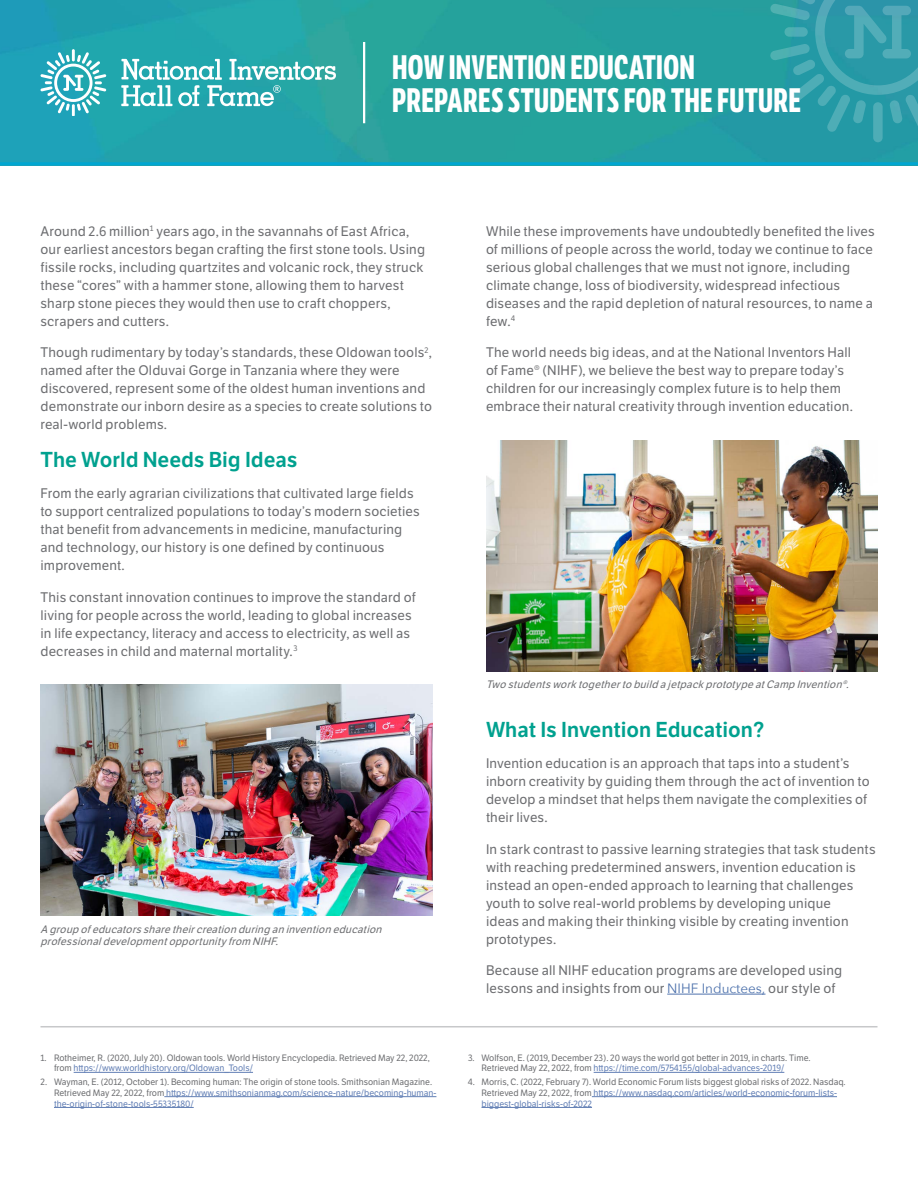
<style>
.page{position:relative;width:918px;height:1188px;background:#fff}
.page>*{position:absolute;margin:0;border:0;box-sizing:border-box;transform-origin:0 0}
.t1{font:700 33px/33px "LFT Etica Compressed";letter-spacing:.005em;color:#fff}
.t2{font:21px "LFT Etica SB";color:#00a18f}
.t3{font:13.5px/18px "LFT Etica";letter-spacing:.015em;color:#6d6e71}
.t4{font:italic 10.5px/12px "LFT Etica";color:#6d6e71}
.t5{font:9px/10.8px "LFT Etica";color:#6d6e71}
.s1{color:#627fb5}
.s2{font-family:"Avenir Next";color:#4f73ad}
</style>
<div class="page">
<img style="left:0;top:0;width:918px;height:162px">
<svg style="left:40px;top:49px;width:66px;height:67px"></svg>
<svg style="left:121px;top:59px;width:215px;height:47px"></svg>
<div style="left:873px;top:102px;width:10px;height:40px;background:#4eadb6;border-radius:5px"></div>
<svg style="left:770px;top:0;width:148px;height:133px"></svg>
<hr style="left:363px;top:42px;width:2px;height:81px;background:#fff">
<hr style="left:0;top:162px;width:918px;height:3px;background:#00a6d1">
<hr style="left:667px;top:994px;width:98px;height:1px;background:#4f73ad">
<hr style="left:40px;top:1026px;width:838px;height:1px;background:#c7c8ca">
<img style="left:486px;top:441px;width:392px;height:230px">
<img style="left:41px;top:685px;width:391px;height:230px">
<hr style="left:74px;top:1072px;width:179px;height:1px;background:#627fb5">
<hr style="left:164px;top:1096px;width:272px;height:1px;background:#627fb5">
<hr style="left:54px;top:1107px;width:140px;height:1px;background:#627fb5">
<hr style="left:594px;top:1072px;width:190px;height:1px;background:#627fb5">
<hr style="left:592px;top:1096px;width:245px;height:1px;background:#627fb5">
<hr style="left:482px;top:1107px;width:110px;height:1px;background:#627fb5">
<h1 class="t1" style="left:392px;top:52px;width:410px">HOW INVENTION EDUCATION<br>PREPARES STUDENTS FOR THE FUTURE</h1>
<p class="t3" style="left:40px;top:222px;width:386px">Around 2.6 million<sup>1</sup> years ago, in the savannahs of East Africa, our earliest ancestors began crafting the first stone tools. Using fissile rocks, including quartzites and volcanic rock, they struck these “cores” with a hammer stone, allowing them to harvest sharp stone pieces they would then use to craft choppers, scrapers and cutters.</p>
<p class="t3" style="left:40px;top:344px;width:393px">Though rudimentary by today’s standards, these Oldowan tools<sup>2</sup>, named after the Olduvai Gorge in Tanzania where they were discovered, represent some of the oldest human inventions and demonstrate our inborn desire as a species to create solutions to real-world problems.</p>
<h2 class="t2" style="left:40px;top:446px;width:258px">The World Needs Big Ideas</h2>
<p class="t3" style="left:40px;top:485px;width:381px">From the early agrarian civilizations that cultivated large fields to support centralized populations to today’s modern societies that benefit from advancements in medicine, manufacturing and technology, our history is one defined by continuous improvement.</p>
<p class="t3" style="left:40px;top:588px;width:377px">This constant innovation continues to improve the standard of living for people across the world, leading to global increases in life expectancy, literacy and access to electricity, as well as decreases in child and maternal mortality.<sup>3</sup></p>
<p class="t4" style="left:40px;top:924px;width:346px">A groupofeducatorssharetheircreationduringaninventioneducation professionaldevelopmentopportunityfrom NIHF.</p>
<p class="t5" style="left:54px;top:1052px;width:377px;text-indent:-14px">1. Rotheimer, R. (2020, July 20). Oldowan tools. World History Encyclopedia. Retrieved May 22, 2022, from <span class="s1">https://www.worldhistory.org/Oldowan_Tools/</span></p>
<p class="t5" style="left:54px;top:1077px;width:384px;text-indent:-14px">2. Wayman, E. (2012, October 1). Becoming human: The origin of stone tools. Smithsonian Magazine.<br>Retrieved May 22, 2022, from <span class="s1">https://www.smithsonianmag.com/science-nature/becoming-human&shy;the-origin-of-stone-tools-55335180/</span></p>
<p class="t3" style="left:486px;top:222px;width:390px">While these improvements have undoubtedly benefited the lives of millions of people across the world, today we continue to face serious global challenges that we must not ignore, including climate change, loss of biodiversity, widespread infectious diseases and the rapid depletion of natural resources, to name a few.<sup>4</sup></p>
<p class="t3" style="left:486px;top:344px;width:368px">The world needs big ideas, and at the National Inventors Hall of Fame® (NIHF), we believe the best way to prepare today’s children for our increasingly complex future is to help them embrace their natural creativity through invention education.</p>
<p class="t4" style="left:486px;top:679px;width:367px">TwostudentsworktogethertobuildajetpackprototypeatCampInvention®.</p>
<h2 class="t2" style="left:486px;top:716px;width:280px">What Is Invention Education?</h2>
<p class="t3" style="left:486px;top:755px;width:385px">Invention education is an approach that taps into a student’s inborn creativity by guiding them through the act of invention to develop a mindset that helps them navigate the complexities of their lives.</p>
<p class="t3" style="left:486px;top:840px;width:391px">In stark contrast to passive learning strategies that task students with reaching predetermined answers, invention education is instead an open-ended approach to learning that challenges youth to solve real-world problems by developing unique<br>ideas and making their thinking visible by creating invention prototypes.</p>
<p class="t3" style="left:486px;top:962px;width:358px">Because all NIHF education programs are developed using lessons and insights from our <span class="s2">NIHF Inductees,</span> our style of</p>
<p class="t5" style="left:482px;top:1052px;width:331px;text-indent:-14px">3. Wolfson, E. (2019, December 23). 20 ways the world got better in 2019, in charts. Time.<br>Retrieved May 22, 2022, from <span class="s1">https://time.com/5754155/global-advances-2019/</span></p>
<p class="t5" style="left:482px;top:1077px;width:366px;text-indent:-14px">4. Morris, C. (2022, February 7). World Economic Forum lists biggest global risks of 2022. Nasdaq.<br>Retrieved May 22, 2022, from <span class="s1">https://www.nasdaq.com/articles/world-economic-forum-lists&shy;biggest-global-risks-of-2022</span></p>
</div>
